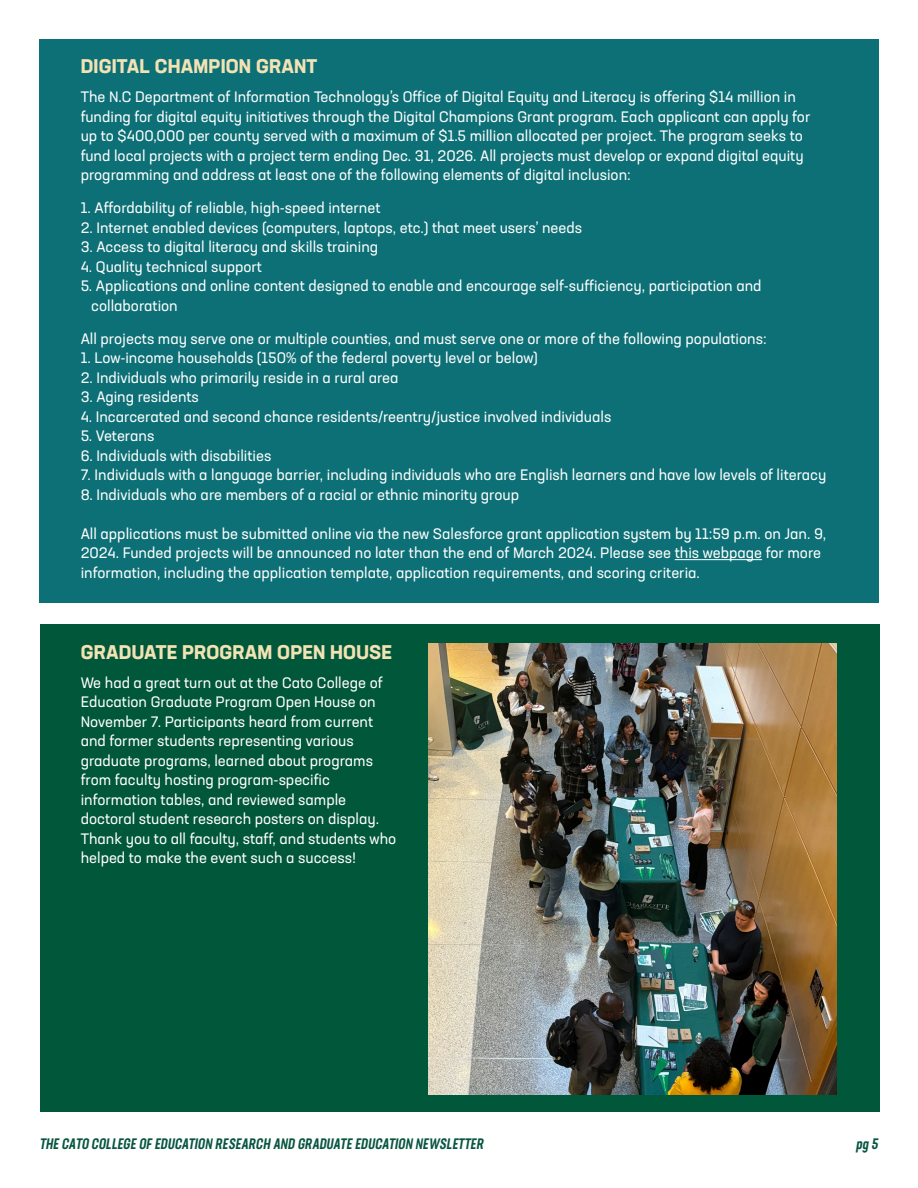
<style>
.page{position:relative;width:918px;height:1188px;background:#fff}
.page>*{position:absolute;margin:0;border:0;box-sizing:border-box;transform-origin:0 0}
.t1{font:700 19.5px "Neusa Next Std";letter-spacing:.01em;color:#f2e2b4}
.body{font:15px/19.5px "Neusa Next Std";color:#fff}
.t2{font:italic 500 15px "Neusa Next Std Compact";color:#085542}
</style>
<div class="page">
<div style="left:40px;top:624px;width:840px;height:487px;background:#005739"></div>
<div style="left:39px;top:39px;width:840px;height:564px;background:#0d7076"></div>
<hr style="left:675px;top:559px;width:87px;height:1px;background:#fff">
<img style="left:429px;top:644px;width:408px;height:450px">
<p class="t1" style="left:81px;top:54px;width:238px">DIGITAL CHAMPION GRANT</p>
<p class="body" style="left:81px;top:87px;width:731px">The N.C Department of Information Technology’s Office of Digital Equity and Literacy is offering $14 million in funding for digital equity initiatives through the Digital Champions Grant program. Each applicant can apply for up to $400,000 per county served with a maximum of $1.5 million allocated per project. The program seeks to fund local projects with a project term ending Dec. 31, 2026. All projects must develop or expand digital equity programming and address at least one of the following elements of digital inclusion:</p>
<p class="body" style="left:81px;top:198px;width:301px">1. Affordability of reliable, high-speed internet</p>
<p class="body" style="left:81px;top:217px;width:503px">2. Internet enabled devices (computers, laptops, etc.) that meet users’ needs</p>
<p class="body" style="left:81px;top:237px;width:299px">3. Access to digital literacy and skills training</p>
<p class="body" style="left:81px;top:256px;width:183px">4. Quality technical support</p>
<p class="body" style="left:91px;top:276px;width:672px;text-indent:-10px">5. Applications and online content designed to enable and encourage self-sufficiency, participation and collaboration</p>
<p class="body" style="left:81px;top:328px;width:687px">All projects may serve one or multiple counties, and must serve one or more of the following populations:</p>
<p class="body" style="left:81px;top:348px;width:459px">1. Low-income households (150% of the federal poverty level or below)</p>
<p class="body" style="left:81px;top:367px;width:319px">2. Individuals who primarily reside in a rural area</p>
<p class="body" style="left:81px;top:387px;width:120px">3. Aging residents</p>
<p class="body" style="left:81px;top:406px;width:532px">4. Incarcerated and second chance residents/reentry/justice involved individuals</p>
<p class="body" style="left:81px;top:426px;width:75px">5. Veterans</p>
<p class="body" style="left:81px;top:445px;width:192px">6. Individuals with disabilities</p>
<p class="body" style="left:81px;top:465px;width:747px">7. Individuals with a language barrier, including individuals who are English learners and have low levels of literacy</p>
<p class="body" style="left:81px;top:484px;width:440px">8. Individuals who are members of a racial or ethnic minority group</p>
<p class="body" style="left:81px;top:523px;width:747px">All applications must be submitted online via the new Salesforce grant application system by 11:59 p.m. on Jan. 9,<br>2024. Funded projects will be announced no later than the end of March 2024. Please see this webpage for more information, including the application template, application requirements, and scoring criteria.</p>
<p class="t1" style="left:81px;top:639px;width:313px">GRADUATE PROGRAM OPEN HOUSE</p>
<p class="body" style="left:81px;top:672px;width:317px">We had a great turn out at the Cato College of Education Graduate Program Open House on November 7. Participants heard from current and former students representing various graduate programs, learned about programs from faculty hosting program-specific information tables, and reviewed sample doctoral student research posters on display.<br>Thank you to all faculty, staff, and students who helped to make the event such a success!</p>
<p class="t2" style="left:39px;top:1134px;width:448px">THE CATO COLLEGE OF EDUCATION RESEARCH AND GRADUATE EDUCATION NEWSLETTER</p>
<p class="t2" style="left:856px;top:1134px;width:26px">pg 5</p>
</div>
